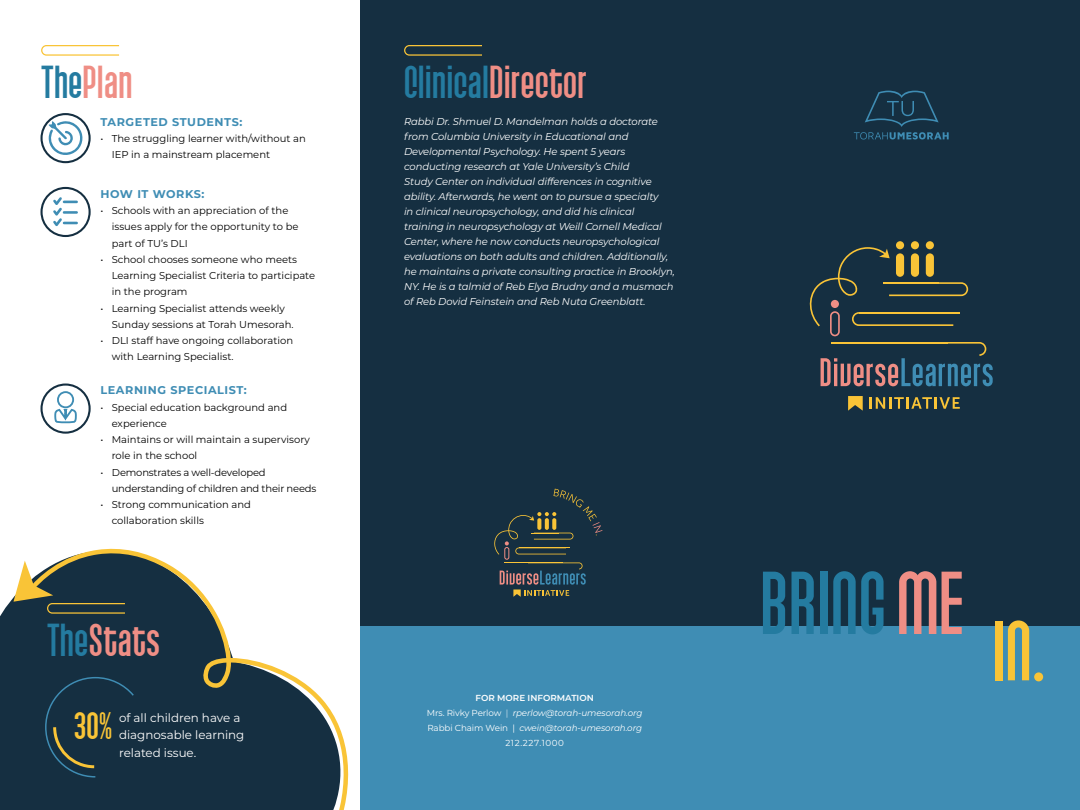
<style>
.page{position:relative;width:1080px;height:810px;background:#fff}
.page>*{position:absolute;margin:0;border:0;box-sizing:border-box;transform-origin:0 0}
.t1{font:87.12px "Qhytsdakx";letter-spacing:.01em;color:#247ba0}
.t2{font:83px "Qhytsdakx";color:#f9c437}
.t3{font:45px "Qhytsdakx";letter-spacing:.01em;color:#247ba0}
.t4{font:45px "Qhytsdakx";letter-spacing:.01em;color:#ef8e85}
.t5{font:40px "Qhytsdakx";color:#f9c437}
.t6{font:11.88px/17.8px "Montserrat";color:#fff}
.t7{font:700 11.25px "Montserrat";letter-spacing:.05em;color:#3f8db4}
.t8{font:italic 10px/15px "Montserrat";letter-spacing:-.01em;color:#fff}
.t9{font:10px/16.2px "Montserrat";color:#000}
.t10{font:10px/16.2px "Montserrat";letter-spacing:-.02em;color:#000}
.t11{font:italic 8.75px/15px "Montserrat";letter-spacing:-.01em;color:#fff;text-align:center}
.s1{color:#247ba0}
.s2{color:#ef8e85}
.s3{font-weight:600;font-style:normal}
.s4{font-style:normal}
.s5{font-weight:300;font-style:normal}
</style>
<div class="page">
<div style="left:0;top:597px;width:29px;height:213px;background:#152f41"></div>
<div style="left:360px;top:0;width:720px;height:626px;background:#152f41"></div>
<div style="left:360px;top:626px;width:720px;height:184px;background:#3f8db4"></div>
<div style="left:896px;top:241px;width:8px;height:8px;background:#f9c437;border-radius:50%"></div>
<div style="left:830px;top:311px;width:10px;height:25px;border:2px solid #ef8e85;border-radius:4px"></div>
<div style="left:911px;top:241px;width:8px;height:8px;background:#f9c437;border-radius:50%"></div>
<div style="left:926px;top:241px;width:8px;height:8px;background:#f9c437;border-radius:50%"></div>
<svg style="left:848px;top:396px;width:15px;height:15px"></svg>
<svg style="left:821px;top:342px;width:172px;height:44px"></svg>
<svg style="left:809px;top:247px;width:159px;height:79px"></svg>
<svg style="left:870px;top:397px;width:90px;height:12px"></svg>
<div style="left:504px;top:547px;width:5px;height:13px;border:1px solid #ef8e85;border-radius:2px"></div>
<svg style="left:500px;top:562px;width:86px;height:35px"></svg>
<svg style="left:41px;top:45px;width:78px;height:11px"></svg>
<div style="left:41px;top:113px;width:50px;height:50px;border:2px solid #152f41;border-radius:50%"></div>
<div style="left:41px;top:187px;width:50px;height:50px;border:2px solid #152f41;border-radius:50%"></div>
<div style="left:41px;top:384px;width:50px;height:50px;border:2px solid #152f41;border-radius:50%"></div>
<svg style="left:49px;top:121px;width:35px;height:36px"></svg>
<svg style="left:54px;top:407px;width:23px;height:17px"></svg>
<div style="left:57px;top:391px;width:17px;height:17px;border:2px solid #3f8db4;border-radius:50%"></div>
<svg style="left:53px;top:197px;width:25px;height:29px"></svg>
<svg style="left:494px;top:489px;width:108px;height:66px"></svg>
<div style="left:1034px;top:672px;width:9px;height:9px;background:#f9c437;border-radius:50%"></div>
<svg style="left:14px;top:561px;width:15px;height:53px"></svg>
<svg style="left:29px;top:548px;width:320px;height:262px;fill:#152f41"></svg>
<svg style="left:854px;top:91px;width:95px;height:48px"></svg>
<svg style="left:404px;top:45px;width:78px;height:11px"></svg>
<h3 class="t4" style="left:41px;top:53px;width:93px"><span class="s1">The</span>Plan</h3>
<p class="t7" style="left:101px;top:114px;width:143px">TARGETED STUDENTS:</p>
<p class="t9" style="left:112px;top:130px;width:196px;text-indent:-11px">• The struggling learner with/without an<br>IEP in a mainstream placement</p>
<p class="t7" style="left:101px;top:186px;width:105px">HOW IT WORKS:</p>
<p class="t9" style="left:112px;top:202px;width:188px;text-indent:-11px">• Schools with an appreciation of the issues apply for the opportunity to be part of TU’s DLI</p>
<p class="t9" style="left:112px;top:251px;width:205px;text-indent:-11px">• School chooses someone who meets<br>Learning Specialist Criteria to participate in the program</p>
<p class="t9" style="left:112px;top:300px;width:183px;text-indent:-11px">• Learning Specialist attends weekly<br>Sunday sessions at Torah Umesorah.</p>
<p class="t9" style="left:112px;top:332px;width:183px;text-indent:-11px">• DLI staff have ongoing collaboration with Learning Specialist.</p>
<p class="t7" style="left:101px;top:382px;width:148px">LEARNING SPECIALIST:</p>
<p class="t9" style="left:112px;top:399px;width:177px;text-indent:-11px">• Special education background and experience</p>
<p class="t9" style="left:112px;top:431px;width:200px;text-indent:-11px">• Maintains or will maintain a supervisory role in the school</p>
<p class="t10" style="left:112px;top:464px;width:206px;text-indent:-11px">• Demonstrates a well-developed understanding of children and their needs</p>
<p class="t9" style="left:112px;top:496px;width:141px;text-indent:-11px">• Strong communication and collaboration skills</p>
<h3 class="t4" style="left:47px;top:611px;width:114px"><span class="s1">The</span>Stats</h3>
<h3 class="t5" style="left:74px;top:699px;width:40px">30%</h3>
<p class="t6" style="left:119px;top:708px;width:127px">of all children have a diagnosable learning related issue.</p>
<h3 class="t3" style="left:404px;top:53px;width:184px">Clinical<span class="s2">Director</span></h3>
<p class="t8" style="left:404px;top:114px;width:272px">Rabbi Dr. Shmuel D. Mandelman holds a doctorate from Columbia University in Educational and Developmental Psychology. He spent 5 years conducting research at Yale University’s Child<br>Study Center on individual differences in cognitive ability. Afterwards, he went on to pursue a specialty<br>in clinical neuropsychology, and did his clinical training in neuropsychology at Weill Cornell Medical Center, where he now conducts neuropsychological evaluations on both adults and children. Additionally, he maintains a private consulting practice in Brooklyn, NY. He is a talmid of Reb Elya Brudny and a musmach of Reb Dovid Feinstein and Reb Nuta Greenblatt.</p>
<p class="t11" style="left:427px;top:690px;width:217px"><span class="s3">FOR MORE INFORMATION<br></span><span class="s4">Mrs. Rivky Perlow</span> <span class="s5">|</span> rperlow@torah-umesorah.org<br><span class="s4">Rabbi Chaim Wein |</span> cwein@torah-umesorah.org<br><span class="s4">212.227.1000</span></p>
<h1 class="t1" style="left:761px;top:546px;width:204px">BRING <span class="s2">ME</span></h1>
<h2 class="t2" style="left:993px;top:597px;width:41px">IN</h2>
</div>
